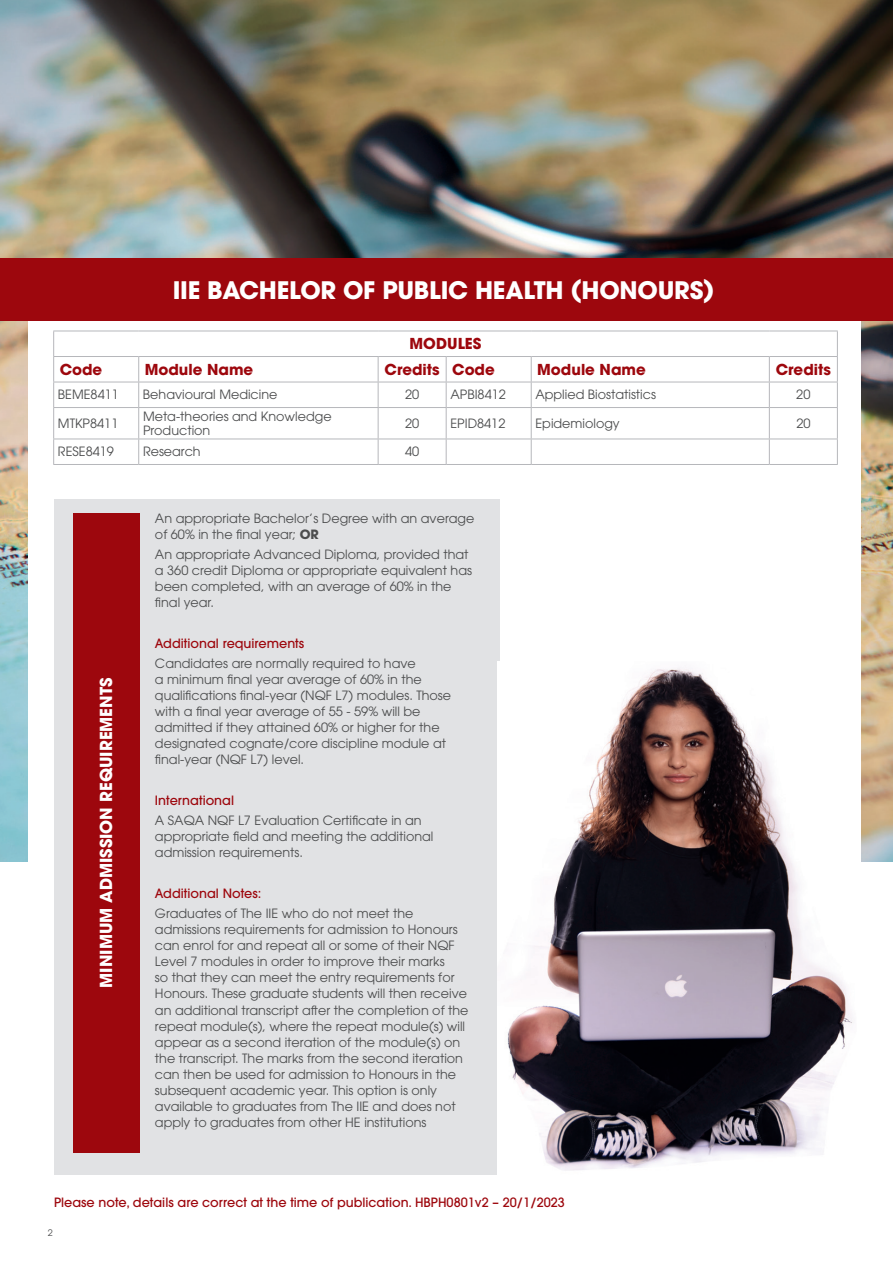
<style>
.page{position:relative;width:893px;height:1263px;background:#fff}
.page>*{position:absolute;margin:0;border:0;box-sizing:border-box;transform-origin:0 0}
.t1{font:700 24px "ITC Avant Garde Pro";letter-spacing:-.01em;color:#fff}
.t2{font:700 16.5px "ITC Avant Garde Pro";color:#fff}
.t3{font:700 15px "ITC Avant Garde Pro";color:#9d070d}
.t4{font:12.75px/16px "ITC Avant Garde Pro";color:#4b4c4d}
.t5{font:500 12.75px "ITC Avant Garde Pro";color:#9d070d}
.t6{font:9px "ITC Avant Garde Pro";color:#4b4c4d}
.s1{font-weight:700}
</style>
<div class="page">
<img style="left:0;top:0;width:893px;height:862px">
<div style="left:28px;top:284px;width:833px;height:844px;background:#fff"></div>
<div style="left:54px;top:500px;width:446px;height:675px;background:#e1e2e4"></div>
<div style="left:73px;top:513px;width:67px;height:639px;background:#9d070d"></div>
<img style="left:498px;top:662px;width:354px;height:513px">
<div style="left:0;top:258px;width:893px;height:62px;background:#9d070d"></div>
<svg style="left:53px;top:331px;width:785px;height:76px"></svg>
<hr style="left:53px;top:407px;width:86px;height:1px;background:#b6b7bb">
<hr style="left:53px;top:408px;width:1px;height:31px;background:#b6b7bb">
<hr style="left:139px;top:407px;width:239px;height:1px;background:#b6b7bb">
<hr style="left:138px;top:408px;width:1px;height:31px;background:#b6b7bb">
<hr style="left:378px;top:407px;width:68px;height:1px;background:#b6b7bb">
<hr style="left:378px;top:408px;width:1px;height:31px;background:#b6b7bb">
<hr style="left:446px;top:407px;width:85px;height:1px;background:#b6b7bb">
<hr style="left:446px;top:408px;width:1px;height:31px;background:#b6b7bb">
<hr style="left:531px;top:407px;width:238px;height:1px;background:#b6b7bb">
<hr style="left:531px;top:408px;width:1px;height:31px;background:#b6b7bb">
<hr style="left:769px;top:407px;width:69px;height:1px;background:#b6b7bb">
<hr style="left:769px;top:408px;width:1px;height:31px;background:#b6b7bb">
<hr style="left:837px;top:408px;width:1px;height:31px;background:#b6b7bb">
<hr style="left:53px;top:439px;width:86px;height:1px;background:#b6b7bb">
<svg style="left:53px;top:439px;width:1px;height:25px"></svg>
<hr style="left:139px;top:439px;width:239px;height:1px;background:#b6b7bb">
<svg style="left:138px;top:439px;width:1px;height:25px"></svg>
<hr style="left:378px;top:439px;width:68px;height:1px;background:#b6b7bb">
<svg style="left:378px;top:439px;width:1px;height:25px"></svg>
<hr style="left:446px;top:439px;width:85px;height:1px;background:#b6b7bb">
<svg style="left:446px;top:439px;width:1px;height:25px"></svg>
<hr style="left:531px;top:439px;width:238px;height:1px;background:#b6b7bb">
<svg style="left:531px;top:439px;width:1px;height:25px"></svg>
<hr style="left:769px;top:439px;width:69px;height:1px;background:#b6b7bb">
<svg style="left:769px;top:439px;width:1px;height:25px"></svg>
<svg style="left:837px;top:439px;width:1px;height:25px"></svg>
<hr style="left:53px;top:464px;width:86px;height:1px;background:#b6b7bb">
<hr style="left:139px;top:464px;width:239px;height:1px;background:#b6b7bb">
<hr style="left:378px;top:464px;width:68px;height:1px;background:#b6b7bb">
<hr style="left:446px;top:464px;width:85px;height:1px;background:#b6b7bb">
<hr style="left:531px;top:464px;width:238px;height:1px;background:#b6b7bb">
<hr style="left:769px;top:464px;width:69px;height:1px;background:#b6b7bb">
<h1 class="t1" style="left:173px;top:274px;width:543px">IIE BACHELOR OF PUBLIC HEALTH (HONOURS)</h1>
<p class="t3" style="left:410px;top:334px;width:73px">MODULES</p>
<p class="t3" style="left:60px;top:359px;width:44px">Code</p>
<p class="t3" style="left:145px;top:359px;width:110px">Module Name</p>
<p class="t3" style="left:385px;top:359px;width:112px">Credits Code</p>
<p class="t3" style="left:537px;top:359px;width:110px">Module Name</p>
<p class="t3" style="left:776px;top:359px;width:57px">Credits</p>
<p class="t4" style="left:58px;top:387px;width:62px">BEME8411</p>
<p class="t4" style="left:143px;top:387px;width:136px">Behavioural Medicine</p>
<p class="t4" style="left:405px;top:387px;width:16px">20</p>
<p class="t4" style="left:450px;top:387px;width:57px">APBI8412</p>
<p class="t4" style="left:535px;top:387px;width:122px">Applied Biostatistics</p>
<p class="t4" style="left:796px;top:387px;width:16px">20</p>
<p class="t4" style="left:58px;top:415px;width:62px">MTKP8411</p>
<p class="t4" style="left:143px;top:410px;width:190px;line-height:13.5px">Meta-theories and Knowledge<br>Production</p>
<p class="t4" style="left:405px;top:415px;width:16px">20</p>
<p class="t4" style="left:450px;top:415px;width:57px">EPID8412</p>
<p class="t4" style="left:535px;top:415px;width:86px">Epidemiology</p>
<p class="t4" style="left:796px;top:415px;width:16px">20</p>
<p class="t4" style="left:58px;top:444px;width:58px">RESE8419</p>
<p class="t4" style="left:143px;top:444px;width:59px">Research</p>
<p class="t4" style="left:405px;top:444px;width:16px">40</p>
<p class="t2" style="left:95px;top:988px;width:311px;rotate:-90deg">MINIMUM ADMISSION REQUIREMENTS</p>
<p class="t4" style="left:155px;top:510px;width:321px">An appropriate Bachelor’s Degree with an average of 60% in the final year; <span class="s1">OR</span></p>
<p class="t4" style="left:155px;top:546px;width:319px">An appropriate Advanced Diploma, provided that a 360 credit Diploma or appropriate equivalent has been completed, with an average of 60% in the final year.</p>
<p class="t5" style="left:155px;top:635px;width:151px">Additional requirements</p>
<p class="t4" style="left:155px;top:655px;width:298px">Candidates are normally required to have<br>a minimum final year average of 60% in the qualifications final-year (NQF L7) modules. Those with a final year average of 55 - 59% will be admitted if they attained 60% or higher for the designated cognate/core discipline module at final-year (NQF L7) level.</p>
<p class="t5" style="left:155px;top:792px;width:81px">International</p>
<p class="t4" style="left:155px;top:812px;width:280px">A SAQA NQF L7 Evaluation Certificate in an appropriate field and meeting the additional admission requirements.</p>
<p class="t5" style="left:155px;top:885px;width:108px">Additional Notes:</p>
<p class="t4" style="left:155px;top:905px;width:315px">Graduates of The IIE who do not meet the admissions requirements for admission to Honours can enrol for and repeat all or some of their NQF Level 7 modules in order to improve their marks<br>so that they can meet the entry requirements for Honours. These graduate students will then receive an additional transcript after the completion of the repeat module(s), where the repeat module(s) will appear as a second iteration of the module(s) on the transcript. The marks from the second iteration can then be used for admission to Honours in the subsequent academic year. This option is only available to graduates from The IIE and does not apply to graduates from other HE institutions</p>
<p class="t5" style="left:54px;top:1194px;width:512px">Please note, details are correct at the time of publication. HBPH0801v2 – 20/1/2023</p>
<p class="t6" style="left:48px;top:1227px;width:6px">2</p>
</div>
